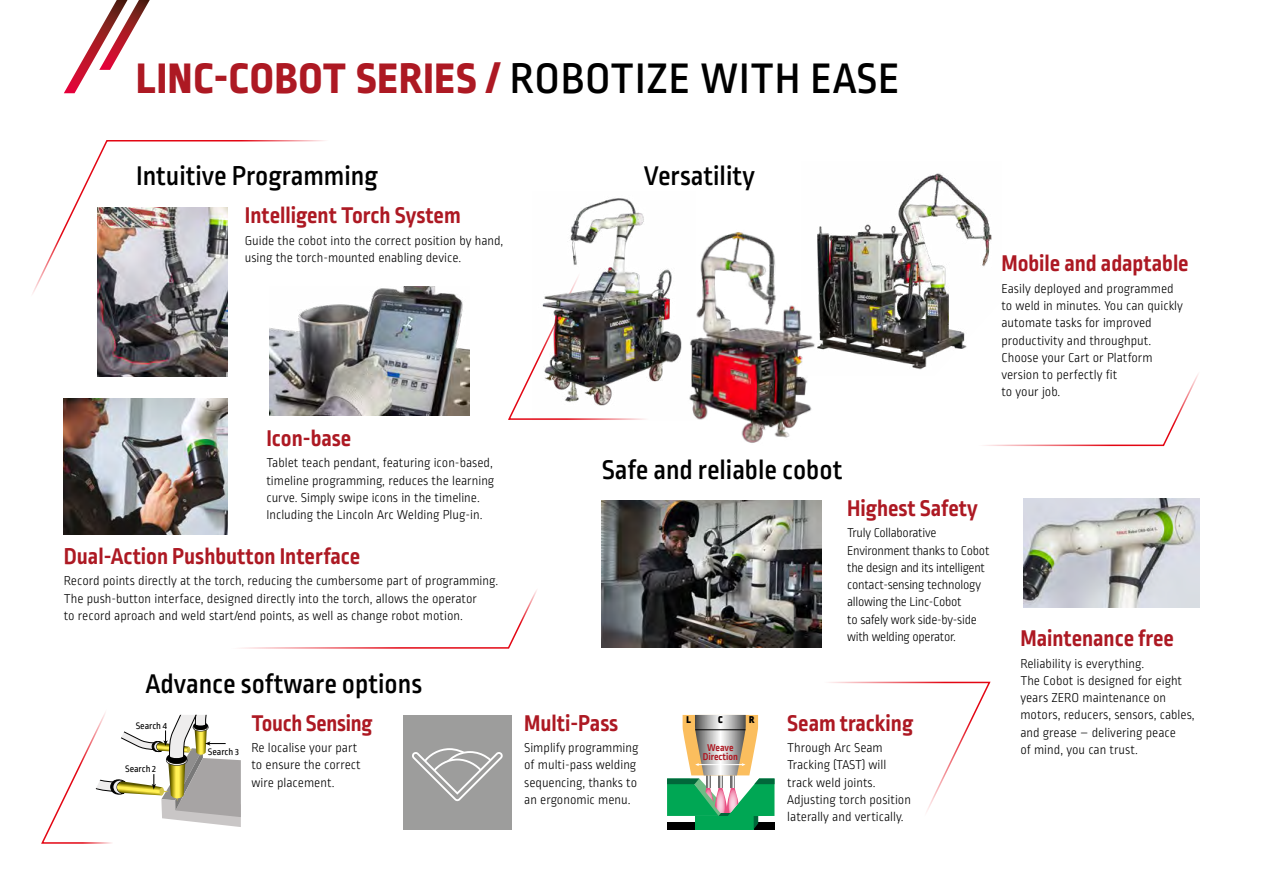
<style>
.page{position:relative;width:1263px;height:893px;background:#fff}
.page>*{position:absolute;margin:0;border:0;box-sizing:border-box;transform-origin:0 0}
.t1{font:800 45px "Ropa Sans Pro";letter-spacing:.02em;color:#ad1923}
.t2{font:500 28.5px "Ropa Sans Pro";color:#000}
.t3{font:700 24px "Ropa Sans Pro";color:#ad1923}
.t4{font:300 13.5px/17.2px "Ropa Sans Pro";color:#000}
.t5{font:300 13.5px/17.2px "Ropa Sans Pro";letter-spacing:-.02em;color:#000}
.t6{font:700 10.35px/9.3px "Ropa Sans Pro";color:#ad1923;text-align:center}
.t7{font:900 10.35px "Ropa Sans Pro";color:#000}
.t8{font:9.9px "Ropa Sans Pro";color:#000}
.s1{font-weight:500;color:#000}
</style>
<div class="page">
<svg style="left:984px;top:373px;width:215px;height:74px"></svg>
<svg style="left:32px;top:140px;width:294px;height:233px"></svg>
<svg style="left:41px;top:712px;width:166px;height:132px"></svg>
<svg style="left:667px;top:681px;width:324px;height:149px"></svg>
<svg style="left:125px;top:416px;width:497px;height:233px"></svg>
<svg style="left:64px;top:0;width:86px;height:93px"></svg>
<img style="left:64px;top:399px;width:163px;height:135px">
<img style="left:602px;top:500px;width:220px;height:147px">
<svg style="left:96px;top:715px;width:145px;height:112px"></svg>
<div style="left:403px;top:715px;width:108px;height:114px;background:#9d9d9c"></div>
<svg style="left:412px;top:748px;width:91px;height:54px"></svg>
<svg style="left:667px;top:715px;width:107px;height:114px"></svg>
<img style="left:98px;top:207px;width:129px;height:169px">
<img style="left:269px;top:286px;width:201px;height:129px">
<img style="left:533px;top:198px;width:144px;height:223px">
<img style="left:825px;top:173px;width:177px;height:202px">
<img style="left:677px;top:226px;width:148px;height:217px">
<img style="left:1023px;top:499px;width:176px;height:109px">
<p class="t1" style="left:136px;top:52px;width:765px">LINC-COBOT SERIES / <span class="s1">ROBOTIZE WITH EASE</span></p>
<p class="t2" style="left:136px;top:160px;width:243px">Intuitive Programming</p>
<p class="t3" style="left:245px;top:202px;width:217px">Intelligent Torch System</p>
<p class="t4" style="left:245px;top:232px;width:260px">Guide the cobot into the correct position by hand, using the torch-mounted enabling device.</p>
<p class="t3" style="left:266px;top:424px;width:86px">Icon-base</p>
<p class="t4" style="left:266px;top:455px;width:229px">Tablet teach pendant, featuring icon-based, timeline programming, reduces the learning curve. Simply swipe icons in the timeline.<br>Including the Lincoln Arc Welding Plug-in.</p>
<p class="t3" style="left:64px;top:542px;width:298px">Dual-Action Pushbutton Interface</p>
<p class="t4" style="left:64px;top:573px;width:436px">Record points directly at the torch, reducing the cumbersome part of programming.</p>
<p class="t4" style="left:64px;top:591px;width:415px">The push-button interface, designed directly into the torch, allows the operator to record aproach and weld start/end points, as well as change robot motion.</p>
<p class="t2" style="left:146px;top:668px;width:278px">Advance software options</p>
<p class="t8" style="left:136px;top:720px;width:33px">Search 4</p>
<p class="t8" style="left:125px;top:763px;width:33px">Search 2</p>
<p class="t8" style="left:208px;top:746px;width:33px">Search 3</p>
<p class="t3" style="left:251px;top:709px;width:123px">Touch Sensing</p>
<p class="t4" style="left:251px;top:740px;width:111px">Re localise your part to ensure the correct wire placement.</p>
<p class="t2" style="left:644px;top:159px;width:112px">Versatility</p>
<p class="t3" style="left:1001px;top:250px;width:189px">Mobile and adaptable</p>
<p class="t4" style="left:1001px;top:281px;width:183px">Easily deployed and programmed to weld in minutes. You can quickly automate tasks for improved productivity and throughput.</p>
<p class="t4" style="left:1001px;top:350px;width:153px">Choose your Cart or Platform version to perfectly fit<br>to your job.</p>
<p class="t2" style="left:602px;top:454px;width:242px">Safe and reliable cobot</p>
<p class="t3" style="left:524px;top:709px;width:96px">Multi-Pass</p>
<p class="t4" style="left:524px;top:740px;width:116px">Simplify programming of multi-pass welding sequencing, thanks to an ergonomic menu.</p>
<p class="t7" style="left:718px;top:714px;width:6px">C</p>
<p class="t7" style="left:686px;top:714px;width:6px">L</p>
<p class="t7" style="left:749px;top:714px;width:7px">R</p>
<p class="t6" style="left:703px;top:744px;width:37px">Weave<br>Direction</p>
<p class="t3" style="left:847px;top:494px;width:132px">Highest Safety</p>
<p class="t5" style="left:847px;top:525px;width:144px">Truly Collaborative<br>Environment thanks to Cobot the design and its intelligent contact-sensing technology allowing the Linc-Cobot<br>to safely work side-by-side with welding operator.</p>
<p class="t3" style="left:787px;top:709px;width:127px">Seam tracking</p>
<p class="t4" style="left:787px;top:740px;width:125px">Through Arc Seam<br>Tracking (TAST) will track weld joints.<br>Adjusting torch position laterally and vertically.</p>
<p class="t3" style="left:1020px;top:625px;width:155px">Maintenance free</p>
<p class="t4" style="left:1020px;top:655px;width:176px">Reliability is everything.<br>The Cobot is designed for eight years ZERO maintenance on motors, reducers, sensors, cables, and grease – delivering peace<br>of mind, you can trust.</p>
</div>
